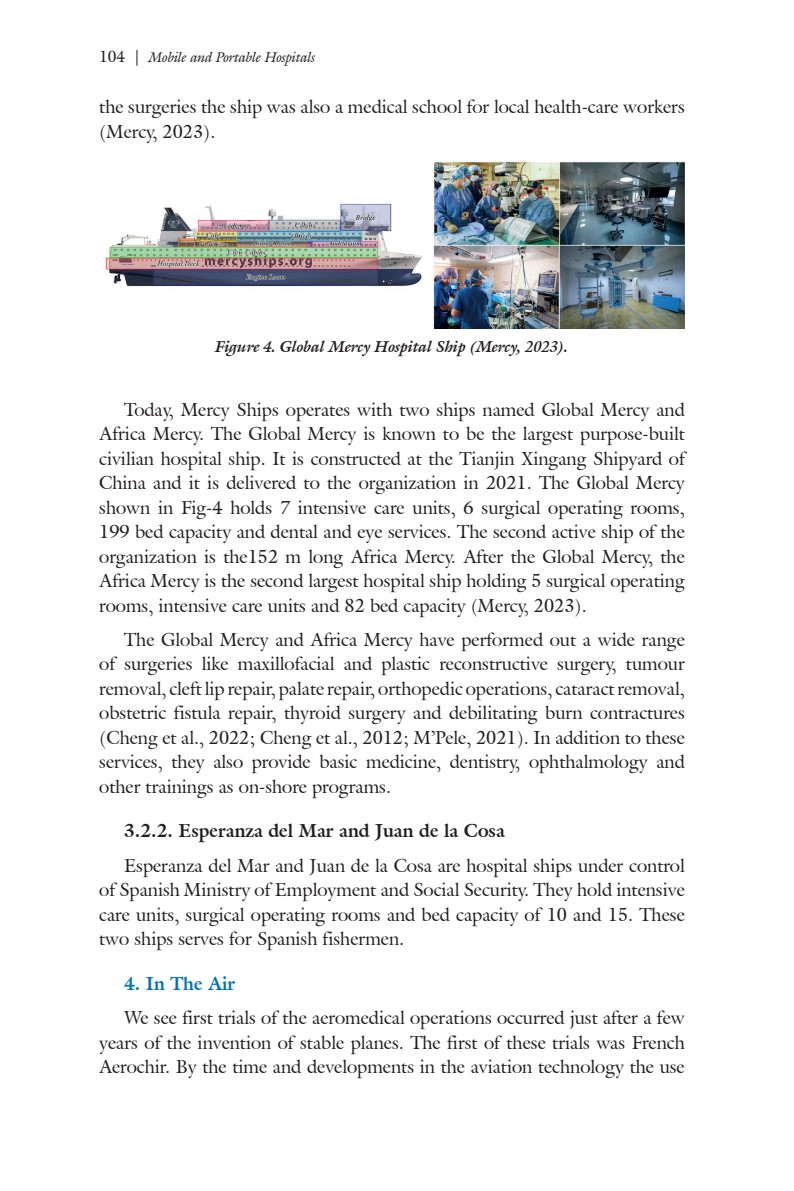
<style>
.page{position:relative;width:794px;height:1191px;background:#fff}
.page>*{position:absolute;margin:0;border:0;box-sizing:border-box;transform-origin:0 0}
.t1{font:18.38px/24.5px "Galliard IT Cby BT";color:#231f20;text-align:justify}
.t2{font:700 18.38px "Galliard IT Cby BT";color:#231f20}
.t3{font:700 18.38px "Galliard IT Cby BT";color:#0072bc}
.t4{font:italic 700 15.75px "Galliard IT Cby BT";color:#231f20}
.t5{font:italic 14px "Galliard IT Cby BT";color:#231f20}
.s1{font-style:normal;font-size:15.75px}
</style>
<div class="page">
<img style="left:105px;top:161px;width:580px;height:168px">
<p class="t5" style="left:99px;top:47px;width:218px"><span class="s1">104 |</span> Mobile and Portable Hospitals</p>
<p class="t1" style="left:99px;top:94px;width:587px">the surgeries the ship was also a medical school for local health-care workers (Mercy, 2023).</p>
<p class="t4" style="left:216px;top:335px;width:354px">Figure 4. Global Mercy Hospital Ship (Mercy, 2023).</p>
<p class="t1" style="left:99px;top:397px;width:587px;text-indent:25px">Today, Mercy Ships operates with two ships named Global Mercy and Africa Mercy. The Global Mercy is known to be the largest purpose-built civilian hospital ship. It is constructed at the Tianjin Xingang Shipyard of China and it is delivered to the organization in 2021. The Global Mercy shown in Fig-4 holds 7 intensive care units, 6 surgical operating rooms, 199 bed capacity and dental and eye services. The second active ship of the organization is the152 m long Africa Mercy. After the Global Mercy, the Africa Mercy is the second largest hospital ship holding 5 surgical operating rooms, intensive care units and 82 bed capacity (Mercy, 2023).</p>
<p class="t1" style="left:99px;top:627px;width:587px;text-indent:25px">The Global Mercy and Africa Mercy have performed out a wide range of surgeries like maxillofacial and plastic reconstructive surgery, tumour removal, cleft lip repair, palate repair, orthopedic operations, cataract removal, obstetric fistula repair, thyroid surgery and debilitating burn contractures (Cheng et al., 2022; Cheng et al., 2012; M’Pele, 2021). In addition to these services, they also provide basic medicine, dentistry, ophthalmology and other trainings as on-shore programs.</p>
<p class="t2" style="left:124px;top:819px;width:382px">3.2.2. Esperanza del Mar and Juan de la Cosa</p>
<p class="t1" style="left:99px;top:853px;width:587px;text-indent:25px">Esperanza del Mar and Juan de la Cosa are hospital ships under control of Spanish Ministry of Employment and Social Security. They hold intensive care units, surgical operating rooms and bed capacity of 10 and 15. These two ships serves for Spanish fishermen.</p>
<p class="t3" style="left:124px;top:971px;width:113px">4. In The Air</p>
<p class="t1" style="left:99px;top:1005px;width:587px;text-indent:25px">We see first trials of the aeromedical operations occurred just after a few years of the invention of stable planes. The first of these trials was French Aerochir. By the time and developments in the aviation technology the use</p>
</div>
